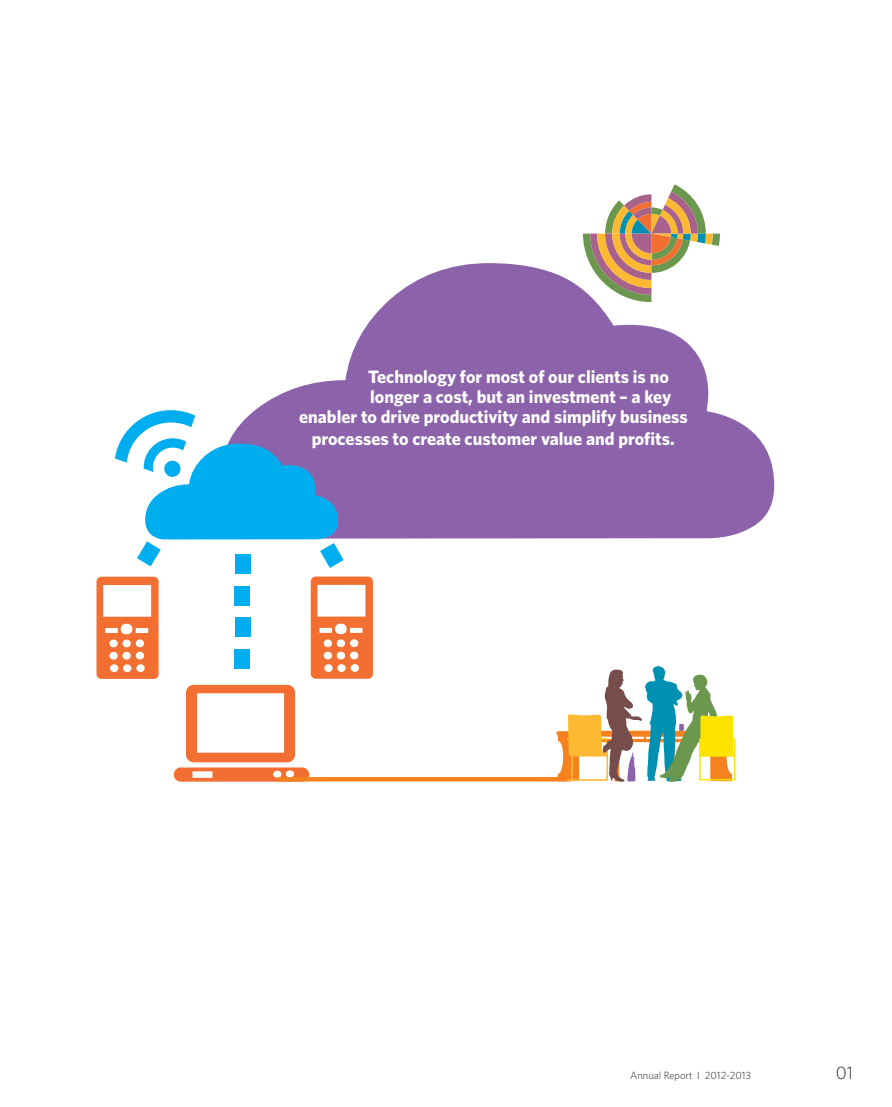
<style>
.page{position:relative;width:892px;height:1107px;background:#fff}
.page>*{position:absolute;margin:0;border:0;box-sizing:border-box;transform-origin:0 0}
.t1{font:700 18px "Whitney";color:#fff}
.t2{font:300 18px "Whitney";color:#231f20}
.t3{font:300 10.5px "Whitney";color:#231f20}
</style>
<div class="page">
<svg style="left:265px;top:263px;width:509px;height:275px;fill:#8c63aa"></svg>
<svg style="left:174px;top:685px;width:135px;height:96px"></svg>
<div style="left:235px;top:554px;width:16px;height:19px;background:#00aeef"></div>
<div style="left:234px;top:586px;width:16px;height:19px;background:#00aeef"></div>
<div style="left:235px;top:617px;width:16px;height:20px;background:#00aeef"></div>
<div style="left:234px;top:649px;width:16px;height:20px;background:#00aeef"></div>
<svg style="left:96px;top:576px;width:63px;height:103px"></svg>
<svg style="left:311px;top:576px;width:62px;height:103px"></svg>
<svg style="left:115px;top:403px;width:229px;height:165px"></svg>
<hr style="left:277px;top:777px;width:294px;height:4px;background:#f5821f">
<svg style="left:583px;top:184px;width:137px;height:118px"></svg>
<svg style="left:556px;top:666px;width:179px;height:116px"></svg>
<p class="t1" style="left:368px;top:370px;width:302px">Technology for most of our clients is no</p>
<p class="t1" style="left:370px;top:390px;width:302px">longer a cost, but an investment – a key</p>
<p class="t1" style="left:299px;top:410px;width:390px">enabler to drive productivity and simplify business</p>
<p class="t1" style="left:312px;top:432px;width:364px">processes to create customer value and profits.</p>
<p class="t3" style="left:630px;top:1071px;width:122px">Annual Report I 2012-2013</p>
<p class="t2" style="left:836px;top:1065px;width:19px">01</p>
</div>
